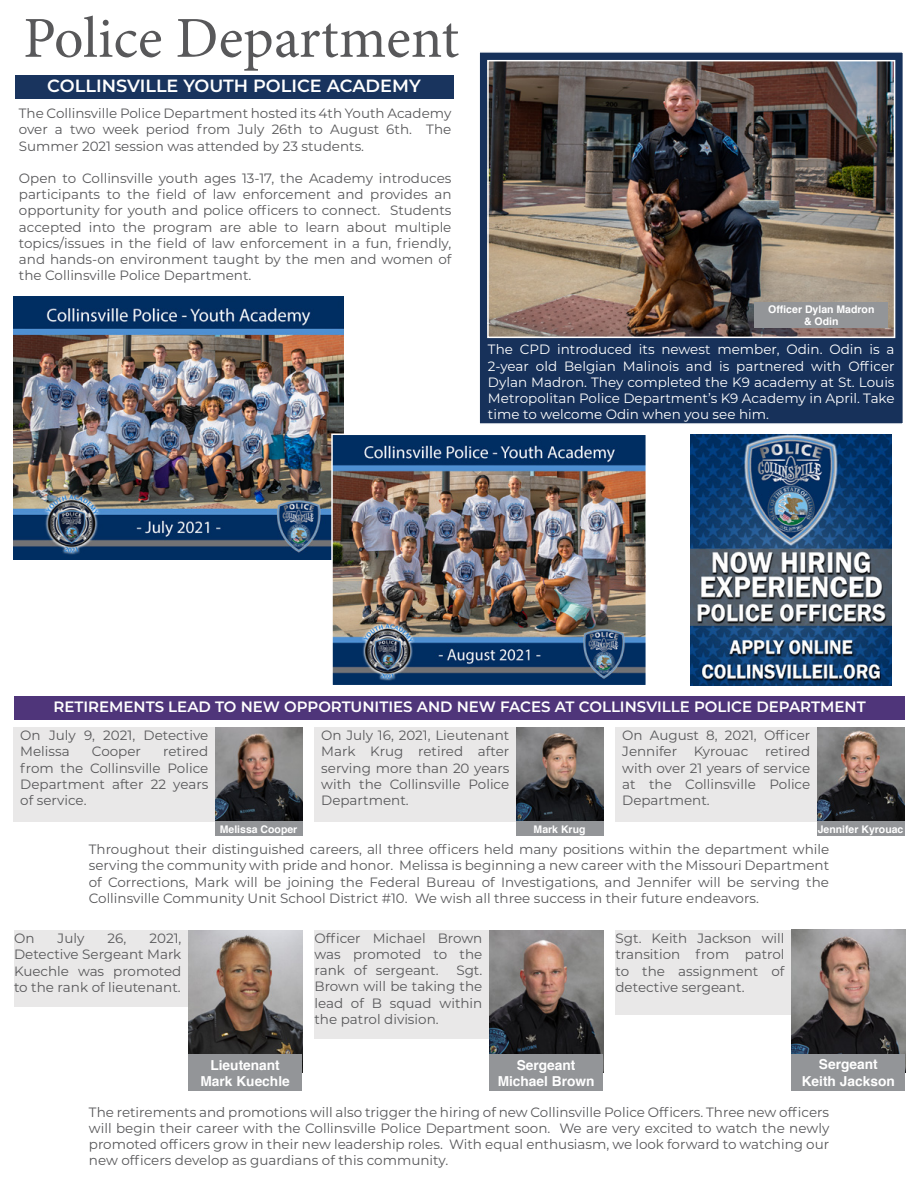
<style>
.page{position:relative;width:918px;height:1188px;background:#fff}
.page>*{position:absolute;margin:0;border:0;box-sizing:border-box;transform-origin:0 0}
.t1{font:57.9px "Minion Pro";color:#58585a}
.t2{font:600 17.7px "Montserrat";color:#fff}
.t3{font:600 15px "Montserrat";color:#fff}
.t4{font:700 13.8px/16.5px "Helvetica";color:#fff;text-align:center}
.t5{font:13.5px/16.2px "Montserrat";color:#58585a;text-align:justify}
.t6{font:13.5px/16.2px "Montserrat";color:#fff;text-align:justify}
.t7{font:700 10.5px/12.6px "Helvetica";color:#fff;text-align:center}
</style>
<div class="page">
<div style="left:15px;top:75px;width:438px;height:23px;background:#19345e"></div>
<div style="left:14px;top:696px;width:890px;height:24px;background:#4f357a"></div>
<div style="left:14px;top:727px;width:229px;height:94px;background:#e9e8e8"></div>
<div style="left:314px;top:727px;width:230px;height:94px;background:#e9e8e8"></div>
<div style="left:615px;top:727px;width:230px;height:94px;background:#e9e8e8"></div>
<div style="left:615px;top:930px;width:176px;height:84px;background:#e9e8e8"></div>
<div style="left:14px;top:930px;width:174px;height:77px;background:#e9e8e8"></div>
<div style="left:314px;top:930px;width:175px;height:109px;background:#e9e8e8"></div>
<img style="left:215px;top:727px;width:87px;height:95px">
<div style="left:215px;top:822px;width:87px;height:14px;background:#939598"></div>
<img style="left:489px;top:930px;width:114px;height:124px">
<div style="left:489px;top:1054px;width:114px;height:37px;background:#939598"></div>
<img style="left:188px;top:930px;width:114px;height:124px">
<div style="left:188px;top:1054px;width:114px;height:37px;background:#939598"></div>
<img style="left:791px;top:930px;width:114px;height:124px">
<div style="left:791px;top:1054px;width:114px;height:37px;background:#939598"></div>
<img style="left:516px;top:727px;width:87px;height:95px">
<div style="left:516px;top:822px;width:87px;height:14px;background:#939598"></div>
<img style="left:817px;top:727px;width:87px;height:95px">
<div style="left:817px;top:822px;width:87px;height:14px;background:#939598"></div>
<div style="left:478px;top:51px;width:426px;height:374px;background:#17315a;border:2px solid #fff"></div>
<img style="left:490px;top:63px;width:402px;height:272px">
<div style="left:487px;top:60px;width:408px;height:278px;border:2px solid #fff"></div>
<div style="left:754px;top:302px;width:134px;height:26px;background:#939598"></div>
<img style="left:14px;top:296px;width:329px;height:264px">
<img style="left:334px;top:437px;width:310px;height:246px">
<div style="left:331px;top:434px;width:316px;height:252px;border:2px solid #fff"></div>
<img style="left:691px;top:434px;width:201px;height:252px">
<h1 class="t1" style="left:23px;top:0;width:437px">Police Department</h1>
<h2 class="t2" style="left:47px;top:73px;width:375px">COLLINSVILLE YOUTH POLICE ACADEMY</h2>
<p class="t5" style="left:19px;top:105px;width:434px">The Collinsville Police Department hosted its 4th Youth Academy over a two week period from July 26th to August 6th. The Summer 2021 session was attended by 23 students.</p>
<p class="t5" style="left:19px;top:170px;width:434px">Open to Collinsville youth ages 13-17, the Academy introduces participants to the field of law enforcement and provides an opportunity for youth and police officers to connect. Students accepted into the program are able to learn about multiple topics/issues in the field of law enforcement in a fun, friendly, and hands-on environment taught by the men and women of the Collinsville Police Department.</p>
<p class="t7" style="left:768px;top:303px;width:108px">Officer Dylan Madron &amp; Odin</p>
<p class="t6" style="left:488px;top:341px;width:408px">The CPD introduced its newest member, Odin. Odin is a 2-year old Belgian Malinois and is partnered with Officer Dylan Madron. They completed the K9 academy at St. Louis Metropolitan Police Department’s K9 Academy in April. Take time to welcome Odin when you see him.</p>
<p class="t3" style="left:53px;top:697px;width:814px">RETIREMENTS LEAD TO NEW OPPORTUNITIES AND NEW FACES AT COLLINSVILLE POLICE DEPARTMENT</p>
<p class="t5" style="left:20px;top:727px;width:190px">On July 9, 2021, Detective<br>Melissa</p>
<p class="t5" style="left:20px;top:743px;width:190px;text-indent:143px">retired from the Collinsville Police Department after 22 years of service.</p>
<p class="t5" style="left:92px;top:743px;width:51px">Cooper</p>
<p class="t7" style="left:220px;top:823px;width:79px">Melissa Cooper</p>
<p class="t5" style="left:321px;top:727px;width:190px">On July 16, 2021, Lieutenant Mark Krug retired after serving more than 20 years with the Collinsville Police Department.</p>
<p class="t5" style="left:622px;top:727px;width:190px">On August 8, 2021, Officer Jennifer Kyrouac retired with over 21 years of service at the Collinsville Police Department.</p>
<p class="t7" style="left:534px;top:823px;width:53px">Mark Krug</p>
<p class="t7" style="left:818px;top:823px;width:87px">Jennifer Kyrouac</p>
<p class="t5" style="left:89px;top:841px;width:742px">Throughout their distinguished careers, all three officers held many positions within the department while serving the community with pride and honor. Melissa is beginning a new career with the Missouri Department of Corrections, Mark will be joining the Federal Bureau of Investigations, and Jennifer will be serving the Collinsville Community Unit School District #10. We wish all three success in their future endeavors.</p>
<p class="t5" style="left:14px;top:930px;width:169px;text-indent:135px">2021, Detective Sergeant Mark Kuechle was promoted to the rank of lieutenant.</p>
<p class="t5" style="left:314px;top:929px;width:169px">Officer Michael Brown was promoted to the rank of sergeant.</p>
<p class="t5" style="left:14px;top:930px;width:22px">On</p>
<p class="t5" style="left:58px;top:930px;width:28px">July</p>
<p class="t5" style="left:108px;top:930px;width:20px">26,</p>
<p class="t5" style="left:314px;top:962px;width:169px;text-indent:142px">Sgt.<br>Brown will be taking the lead of B squad within the patrol division.</p>
<p class="t5" style="left:615px;top:930px;width:171px">Sgt. Keith Jackson will transition from patrol to the assignment of detective sergeant.</p>
<p class="t4" style="left:200px;top:1057px;width:91px">Lieutenant<br>Mark Kuechle</p>
<p class="t4" style="left:802px;top:1056px;width:95px">Sergeant<br>Keith Jackson</p>
<p class="t4" style="left:498px;top:1057px;width:98px">Sergeant<br>Michael Brown</p>
<p class="t5" style="left:89px;top:1103px;width:742px">The retirements and promotions will also trigger the hiring of new Collinsville Police Officers. Three new officers will begin their career with the Collinsville Police Department soon. We are very excited to watch the newly promoted officers grow in their new leadership roles. With equal enthusiasm, we look forward to watching our new officers develop as guardians of this community.</p>
</div>
